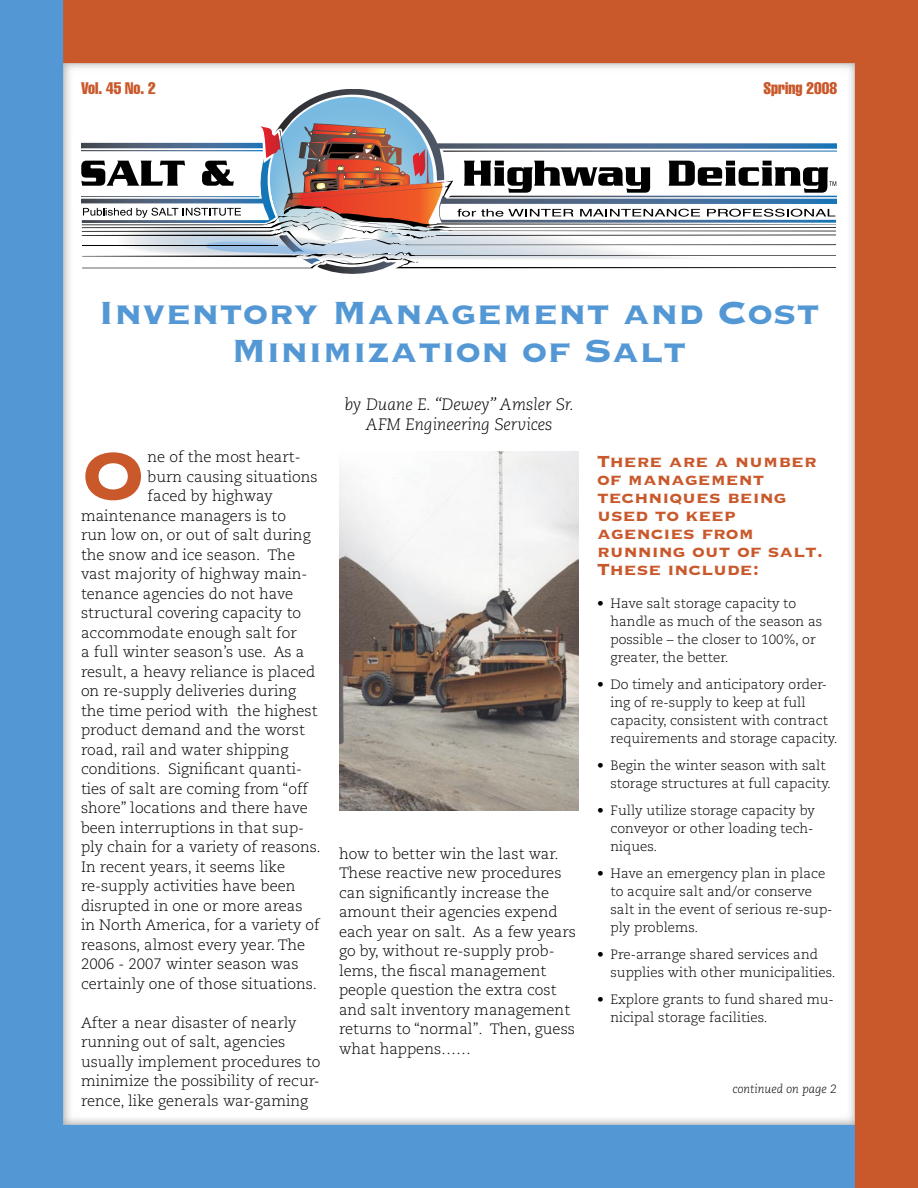
<style>
.page{position:relative;width:918px;height:1188px;background:#fff}
.page>*{position:absolute;margin:0;border:0;box-sizing:border-box;transform-origin:0 0}
._9_12_hbod{font:89.1px "Copperplate Thirty Three BC";color:#c9582b}
._1_Head{font:42px/37.5px "Copperplate Thirty Three BC";color:#5398d5;text-align:center}
._2_hd{font:21px/18px "Copperplate Thirty Three BC";color:#c9582b}
.Byline{font:italic 300 16.5px "Caecilia";color:#000}
._9_12_hbod-2{font:extra-condensed 16.5px "Helvetica";color:#c9582b}
._9_12_hbod-3{font:300 15px/19.5px "Caecilia";color:#000}
.Bullet_p6_before{font:300 13.5px/18px "Caecilia";color:#000}
._9_12_hbod-4{font:italic 300 12px "Caecilia";color:#000}
</style>
<div class="page">
<img style="left:63px;top:63px;width:792px;height:1062px">
<div style="left:63px;top:1125px;width:792px;height:63px;background:#5398d5"></div>
<div style="left:855px;top:63px;width:63px;height:1125px;background:#c9582b"></div>
<div style="left:63px;top:0;width:855px;height:63px;background:#c9582b"></div>
<div style="left:0;top:0;width:63px;height:1188px;background:#5398d5"></div>
<svg style="left:275px;top:90px;width:567px;height:12px"></svg>
<svg style="left:73px;top:102px;width:769px;height:172px"></svg>
<img style="left:339px;top:451px;width:240px;height:359px">
<p class="_9_12_hbod-2" style="left:81px;top:78px;width:76px">Vol. 45 No. 2</p>
<p class="_9_12_hbod-2" style="left:763px;top:78px;width:75px">Spring 2008</p>
<p class="_1_Head" style="left:98px;top:295px;width:723px">Inventory Management and Cost<br>Minimization of Salt</p>
<p class="Byline" style="left:344px;top:395px;width:231px">by Duane E. “Dewey” Amsler Sr.</p>
<p class="Byline" style="left:365px;top:415px;width:189px">AFM Engineering Services</p>
<p class="_9_12_hbod" style="left:81px;top:431px;width:66px">O</p>
<p class="_9_12_hbod-3" style="left:148px;top:448px;width:155px">ne of the most heart-</p>
<p class="_9_12_hbod-3" style="left:148px;top:467px;width:172px">burn causing situations</p>
<p class="_9_12_hbod-3" style="left:148px;top:487px;width:127px">faced by highway</p>
<p class="_9_12_hbod-3" style="left:81px;top:506px;width:207px">maintenance managers is to</p>
<p class="_9_12_hbod-3" style="left:81px;top:526px;width:231px">run low on, or out of salt during</p>
<p class="_9_12_hbod-3" style="left:81px;top:545px;width:216px">the snow and ice season. The</p>
<p class="_9_12_hbod-3" style="left:81px;top:565px;width:228px">vast majority of highway main-</p>
<p class="_9_12_hbod-3" style="left:81px;top:584px;width:214px">tenance agencies do not have</p>
<p class="_9_12_hbod-3" style="left:81px;top:604px;width:222px">structural covering capacity to</p>
<p class="_9_12_hbod-3" style="left:81px;top:623px;width:217px">accommodate enough salt for</p>
<p class="_9_12_hbod-3" style="left:81px;top:643px;width:225px">a full winter season’s use. As a</p>
<p class="_9_12_hbod-3" style="left:81px;top:662px;width:236px">result, a heavy reliance is placed</p>
<p class="_9_12_hbod-3" style="left:81px;top:682px;width:217px">on re-supply deliveries during</p>
<p class="_9_12_hbod-3" style="left:81px;top:701px;width:238px">the time period with the highest</p>
<p class="_9_12_hbod-3" style="left:81px;top:721px;width:225px">product demand and the worst</p>
<p class="_9_12_hbod-3" style="left:81px;top:740px;width:209px">road, rail and water shipping</p>
<p class="_9_12_hbod-3" style="left:81px;top:760px;width:223px">conditions. Significant quanti-</p>
<p class="_9_12_hbod-3" style="left:81px;top:779px;width:229px">ties of salt are coming from “off</p>
<p class="_9_12_hbod-3" style="left:81px;top:799px;width:228px">shore” locations and there have</p>
<p class="_9_12_hbod-3" style="left:81px;top:818px;width:225px">been interruptions in that sup-</p>
<p class="_9_12_hbod-3" style="left:81px;top:838px;width:241px">ply chain for a variety of reasons.</p>
<p class="_9_12_hbod-3" style="left:81px;top:857px;width:206px">In recent years, it seems like</p>
<p class="_9_12_hbod-3" style="left:81px;top:877px;width:216px">re-supply activities have been</p>
<p class="_9_12_hbod-3" style="left:81px;top:896px;width:223px">disrupted in one or more areas</p>
<p class="_9_12_hbod-3" style="left:81px;top:916px;width:240px">in North America, for a variety of</p>
<p class="_9_12_hbod-3" style="left:81px;top:935px;width:226px">reasons, almost every year. The</p>
<p class="_9_12_hbod-3" style="left:81px;top:955px;width:219px">2006 - 2007 winter season was</p>
<p class="_9_12_hbod-3" style="left:81px;top:974px;width:237px">certainly one of those situations.</p>
<p class="_9_12_hbod-3" style="left:81px;top:1013px;width:241px">After a near disaster of nearly running out of salt, agencies usually implement procedures to minimize the possibility of recur&shy;rence, like generals war-gaming</p>
<p class="_9_12_hbod-3" style="left:339px;top:844px;width:239px">how to better win the last war.<br>These reactive new procedures can significantly increase the amount their agencies expend each year on salt. As a few years go by, without re-supply prob&shy;lems, the fiscal management people question the extra cost and salt inventory management returns to “normal”. Then, guess what happens……</p>
<p class="_2_hd" style="left:597px;top:453px;width:228px">There are a number of management techniques being used to keep agencies from running out of salt.<br>These include:</p>
<p class="Bullet_p6_before" style="left:610px;top:595px;width:213px;text-indent:-14px">• Have salt storage capacity to handle as much of the season as possible – the closer to 100%, or greater, the better.</p>
<p class="Bullet_p6_before" style="left:610px;top:676px;width:228px;text-indent:-14px">• Do timely and anticipatory order&shy;ing of re-supply to keep at full capacity, consistent with contract requirements and storage capacity.</p>
<p class="Bullet_p6_before" style="left:610px;top:757px;width:222px;text-indent:-14px">• Begin the winter season with salt storage structures at full capacity.</p>
<p class="Bullet_p6_before" style="left:610px;top:802px;width:206px;text-align:justify;text-indent:-14px">• Fully utilize storage capacity by conveyor or other loading tech&shy;niques.</p>
<p class="Bullet_p6_before" style="left:610px;top:865px;width:224px;text-indent:-14px">• Have an emergency plan in place to acquire salt and/or conserve salt in the event of serious re-sup&shy;ply problems.</p>
<p class="Bullet_p6_before" style="left:610px;top:946px;width:227px;text-indent:-14px">• Pre-arrange shared services and supplies with other municipalities.</p>
<p class="Bullet_p6_before" style="left:610px;top:991px;width:225px;text-indent:-14px">• Explore grants to fund shared mu&shy;nicipal storage facilities.</p>
<p class="_9_12_hbod-4" style="left:733px;top:1082px;width:106px">continued on page 2</p>
</div>
